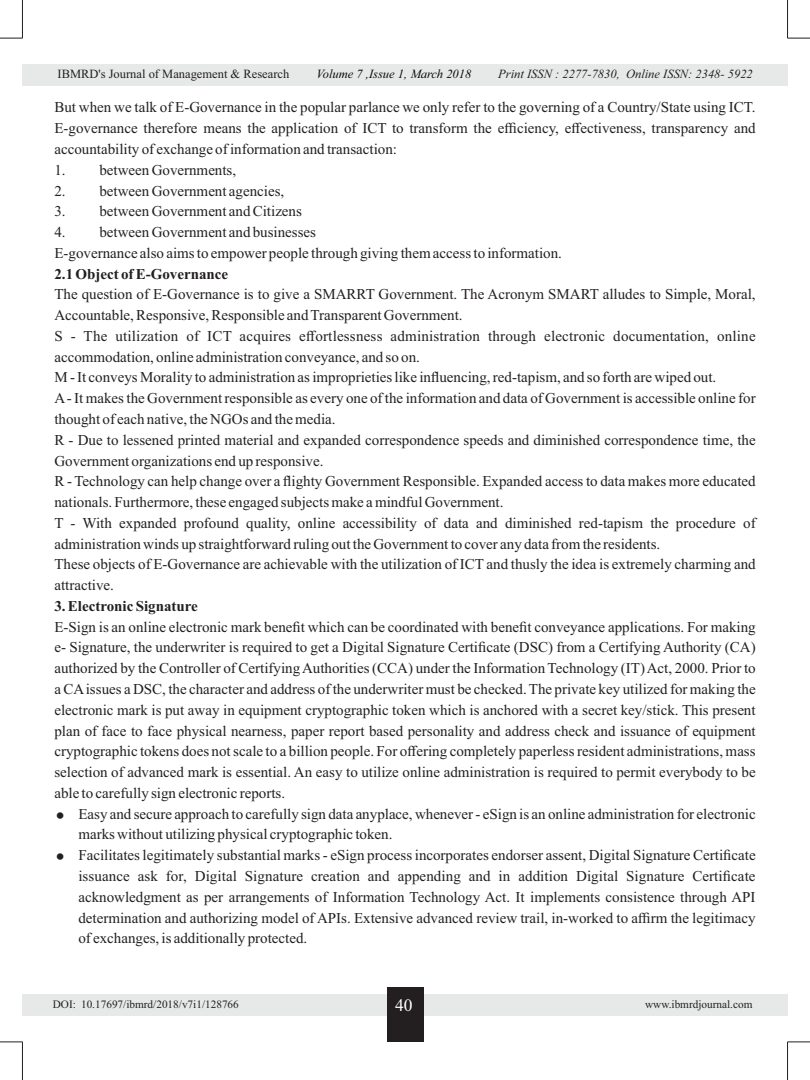
<style>
.page{position:relative;width:810px;height:1080px;background:#fff}
.page>*{position:absolute;margin:0;border:0;box-sizing:border-box;transform-origin:0 0}
.t1{font:17.5px "Times New Roman";color:#fff}
.t2{font:15px/20.8px "Times New Roman";color:#231f20}
.t3{font:700 15px "Times New Roman";color:#231f20}
.t4{font:italic 12.5px "Times New Roman";color:#231f20}
.t5{font:12.5px "Times New Roman";color:#231f20}
.t6{font:italic 12.5px "Times New Roman";color:#060707}
.t7{font:11.25px "Times New Roman";color:#231f20}
</style>
<div class="page">
<hr style="left:22px;top:0;width:1px;height:38px;background:#231f20">
<hr style="left:787px;top:0;width:1px;height:38px;background:#231f20">
<svg style="left:0;top:38px;width:22px;height:1px"></svg>
<svg style="left:787px;top:38px;width:23px;height:1px"></svg>
<hr style="left:22px;top:1042px;width:1px;height:38px;background:#231f20">
<hr style="left:787px;top:1042px;width:1px;height:38px;background:#231f20">
<svg style="left:0;top:1041px;width:22px;height:1px"></svg>
<svg style="left:787px;top:1041px;width:23px;height:1px"></svg>
<div style="left:22px;top:64px;width:765px;height:22px;background:#e7e8e8"></div>
<div style="left:22px;top:994px;width:765px;height:21px;background:#e7e8e8"></div>
<div style="left:387px;top:988px;width:36px;height:54px;background:#231f20"></div>
<p class="t5" style="left:58px;top:69px;width:233px">IBMRD's Journal of Management &amp; Research</p>
<p class="t4" style="left:498px;top:69px;width:256px">Print ISSN : 2277-7830, Online ISSN: 2348- 5922</p>
<p class="t6" style="left:317px;top:69px;width:156px">Volume 7 ,Issue 1, March 2018</p>
<p class="t2" style="left:54px;top:98px;width:703px;text-align:justify">But when we talk of E-Governance in the popular parlance we only refer to the governing of a Country/State using ICT.<br>E-governance therefore means the application of ICT to transform the efficiency, effectiveness, transparency and accountability of exchange of information and transaction:</p>
<p class="t2" style="left:54px;top:161px;width:183px">1. between Governments,</p>
<p class="t2" style="left:54px;top:182px;width:231px">2. between Government agencies,</p>
<p class="t2" style="left:54px;top:202px;width:249px">3. between Government and Citizens</p>
<p class="t2" style="left:54px;top:223px;width:509px">4. between Government and businesses<br>E-governance also aims to empower people through giving them access to information.</p>
<p class="t3" style="left:54px;top:268px;width:175px">2.1 Object of E-Governance</p>
<p class="t2" style="left:54px;top:285px;width:703px">The question of E-Governance is to give a SMARRT Government. The Acronym SMART alludes to Simple, Moral, Accountable, Responsive, Responsible and Transparent Government.<br>S - The utilization of ICT acquires effortlessness administration through electronic documentation, online accommodation, online administration conveyance, and so on.<br>M - It conveys Morality to administration as improprieties like influencing, red-tapism, and so forth are wiped out.<br>A- It makes the Government responsible as every one of the information and data of Government is accessible online for thought of each native, the NGOs and the media.<br>R - Due to lessened printed material and expanded correspondence speeds and diminished correspondence time, the Government organizations end up responsive.<br>R - Technology can help change over a flighty Government Responsible. Expanded access to data makes more educated nationals. Furthermore, these engaged subjects make a mindful Government.<br>T - With expanded profound quality, online accessibility of data and diminished red-tapism the procedure of administration winds up straightforward ruling out the Government to cover any data from the residents.<br>These objects of E-Governance are achievable with the utilization of ICT and thusly the idea is extremely charming and attractive.</p>
<p class="t3" style="left:54px;top:601px;width:145px">3. Electronic Signature</p>
<p class="t2" style="left:54px;top:618px;width:703px;text-align:justify">E-Sign is an online electronic mark benefit which can be coordinated with benefit conveyance applications. For making e- Signature, the underwriter is required to get a Digital Signature Certificate (DSC) from a Certifying Authority (CA) authorized by the Controller of Certifying Authorities (CCA) under the Information Technology (IT) Act, 2000. Prior to a CAissues a DSC, the character and address of the underwriter must be checked. The private key utilized for making the electronic mark is put away in equipment cryptographic token which is anchored with a secret key/stick. This present plan of face to face physical nearness, paper report based personality and address check and issuance of equipment cryptographic tokens does not scale to a billion people. For offering completely paperless resident administrations, mass selection of advanced mark is essential. An easy to utilize online administration is required to permit everybody to be able to carefully sign electronic reports.</p>
<p class="t2" style="left:78px;top:804px;width:679px">Easy and secure approach to carefully sign data anyplace, whenever - eSign is an online administration for electronic marks without utilizing physical cryptographic token.<br>Facilitates legitimately substantial marks - eSign process incorporates endorser assent, Digital Signature Certificate issuance ask for, Digital Signature creation and appending and in addition Digital Signature Certificate acknowledgment as per arrangements of Information Technology Act. It implements consistence through API determination and authorizing model of APIs. Extensive advanced review trail, in-worked to affirm the legitimacy of exchanges, is additionally protected.</p>
<p class="t7" style="left:81px;top:999px;width:159px">10.17697/ibmrd/2018/v7i1/128766</p>
<p class="t7" style="left:53px;top:999px;width:25px">DOI:</p>
<p class="t1" style="left:395px;top:998px;width:19px">40</p>
<p class="t7" style="left:645px;top:999px;width:109px">www.ibmrdjournal.com</p>
</div>
